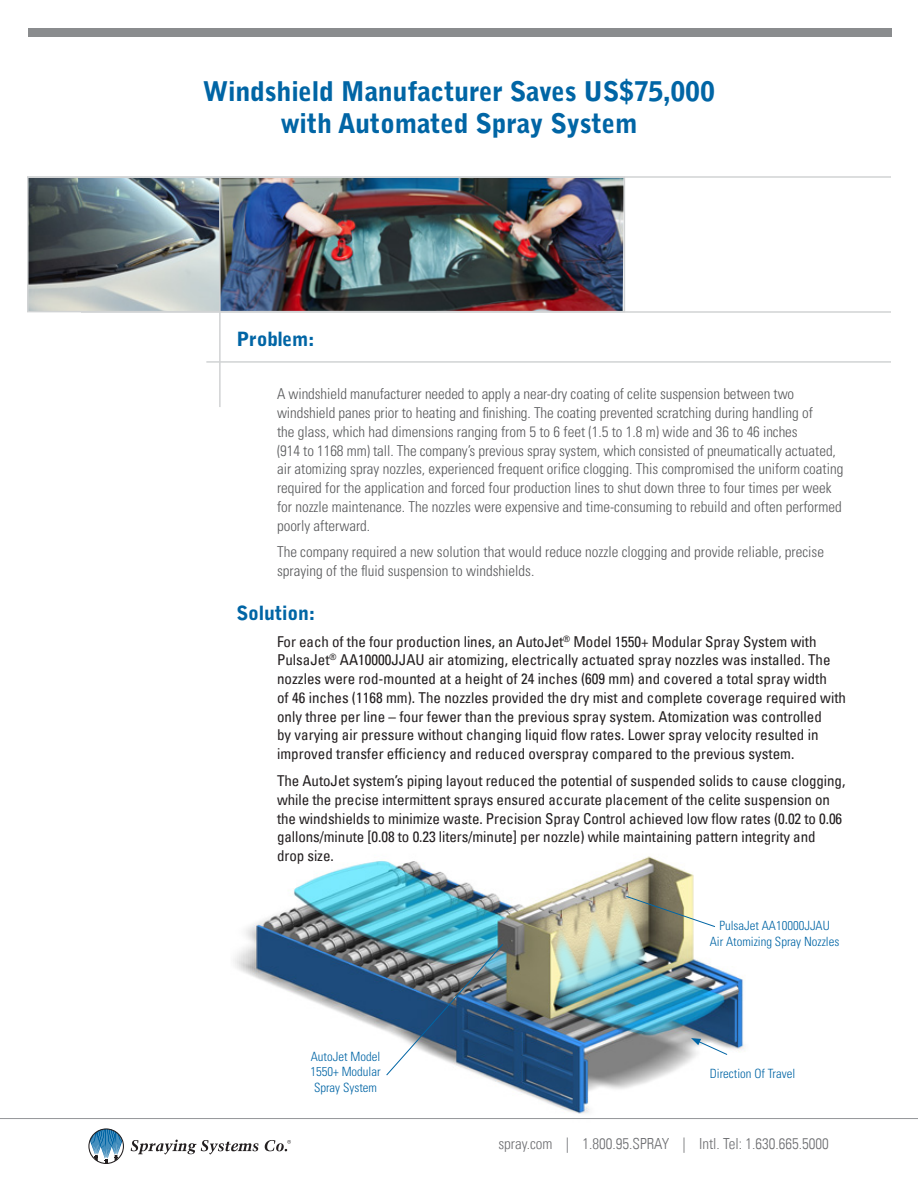
<style>
.page{position:relative;width:918px;height:1188px;background:#fff}
.page>*{position:absolute;margin:0;border:0;box-sizing:border-box;transform-origin:0 0}
.t1{font:900 27px/32.4px "Bell Gothic Std";letter-spacing:-.01em;color:#0065a5;text-align:center}
.t2{font:900 19.5px "Bell Gothic Std";letter-spacing:-.01em;color:#0065a5}
.t3{font:300 condensed 15.3px "Univers LT";color:#6d6e71}
.t4{font:condensed 15px/18.8px "Univers LT";color:#231f20}
.t5{font:300 condensed 15px/18.8px "Univers LT Std";color:#58595b}
.t6{font:300 condensed 12.75px/15.3px "Univers LT Std";color:#0065a5;text-align:center}
</style>
<div class="page">
<img style="left:233px;top:856px;width:513px;height:258px">
<img style="left:29px;top:179px;width:594px;height:131px">
<hr style="left:27px;top:176px;width:864px;height:2px;background:#d1d3d4">
<hr style="left:81px;top:311px;width:810px;height:2px;background:#d1d3d4">
<hr style="left:219px;top:177px;width:2px;height:230px;background:#d1d3d4">
<hr style="left:206px;top:361px;width:685px;height:2px;background:#d1d3d4">
<div style="left:28px;top:28px;width:864px;height:8px;background:#8a8c8e"></div>
<div style="left:27px;top:177px;width:598px;height:135px;border:1px solid #d1d3d4"></div>
<hr style="left:0;top:1118px;width:918px;height:1px;background:#939598">
<svg style="left:88px;top:1128px;width:36px;height:36px"></svg>
<svg style="left:131px;top:1140px;width:128px;height:14px"></svg>
<svg style="left:265px;top:1140px;width:26px;height:11px"></svg>
<img style="left:554px;top:895px;width:162px;height:105px">
<img style="left:386px;top:943px;width:118px;height:133px">
<svg style="left:691px;top:1038px;width:37px;height:18px"></svg>
<h1 class="t1" style="left:203px;top:76px;width:514px">Windshield Manufacturer Saves US$75,000 with Automated Spray System</h1>
<h2 class="t2" style="left:237px;top:330px;width:80px">Problem:</h2>
<p class="t5" style="left:277px;top:386px;width:568px">A windshield manufacturer needed to apply a near-dry coating of celite suspension between two windshield panes prior to heating and finishing. The coating prevented scratching during handling of<br>the glass, which had dimensions ranging from 5 to 6 feet (1.5 to 1.8 m) wide and 36 to 46 inches<br>(914 to 1168 mm) tall. The company’s previous spray system, which consisted of pneumatically actuated, air atomizing spray nozzles, experienced frequent orifice clogging. This compromised the uniform coating required for the application and forced four production lines to shut down three to four times per week for nozzle maintenance. The nozzles were expensive and time-consuming to rebuild and often performed poorly afterward.</p>
<p class="t5" style="left:277px;top:544px;width:549px">The company required a new solution that would reduce nozzle clogging and provide reliable, precise spraying of the fluid suspension to windshields.</p>
<h2 class="t2" style="left:237px;top:604px;width:80px">Solution:</h2>
<p class="t4" style="left:277px;top:633px;width:570px">For each of the four production lines, an AutoJet<sup>®</sup> Model 1550+ Modular Spray System with PulsaJet<sup>®</sup> AA10000JJAU air atomizing, electrically actuated spray nozzles was installed. The nozzles were rod-mounted at a height of 24 inches (609 mm) and covered a total spray width<br>of 46 inches (1168 mm). The nozzles provided the dry mist and complete coverage required with only three per line – four fewer than the previous spray system. Atomization was controlled<br>by varying air pressure without changing liquid flow rates. Lower spray velocity resulted in improved transfer efficiency and reduced overspray compared to the previous system.</p>
<p class="t4" style="left:277px;top:772px;width:570px">The AutoJet system’s piping layout reduced the potential of suspended solids to cause clogging, while the precise intermittent sprays ensured accurate placement of the celite suspension on the windshields to minimize waste. Precision Spray Control achieved low flow rates (0.02 to 0.06 gallons/minute [0.08 to 0.23 liters/minute] per nozzle) while maintaining pattern integrity and drop size.</p>
<p class="t6" style="left:311px;top:1050px;width:72px;text-align:justify">AutoJet Model 1550+ Modular Spray System</p>
<p class="t6" style="left:710px;top:919px;width:131px">PulsaJet AA10000JJAU<br>Air Atomizing Spray Nozzles</p>
<p class="t6" style="left:710px;top:1066px;width:87px">Direction Of Travel</p>
<p class="t3" style="left:498px;top:1137px;width:332px">spray.com | 1.800.95.SPRAY | Intl. Tel: 1.630.665.5000</p>
</div>
